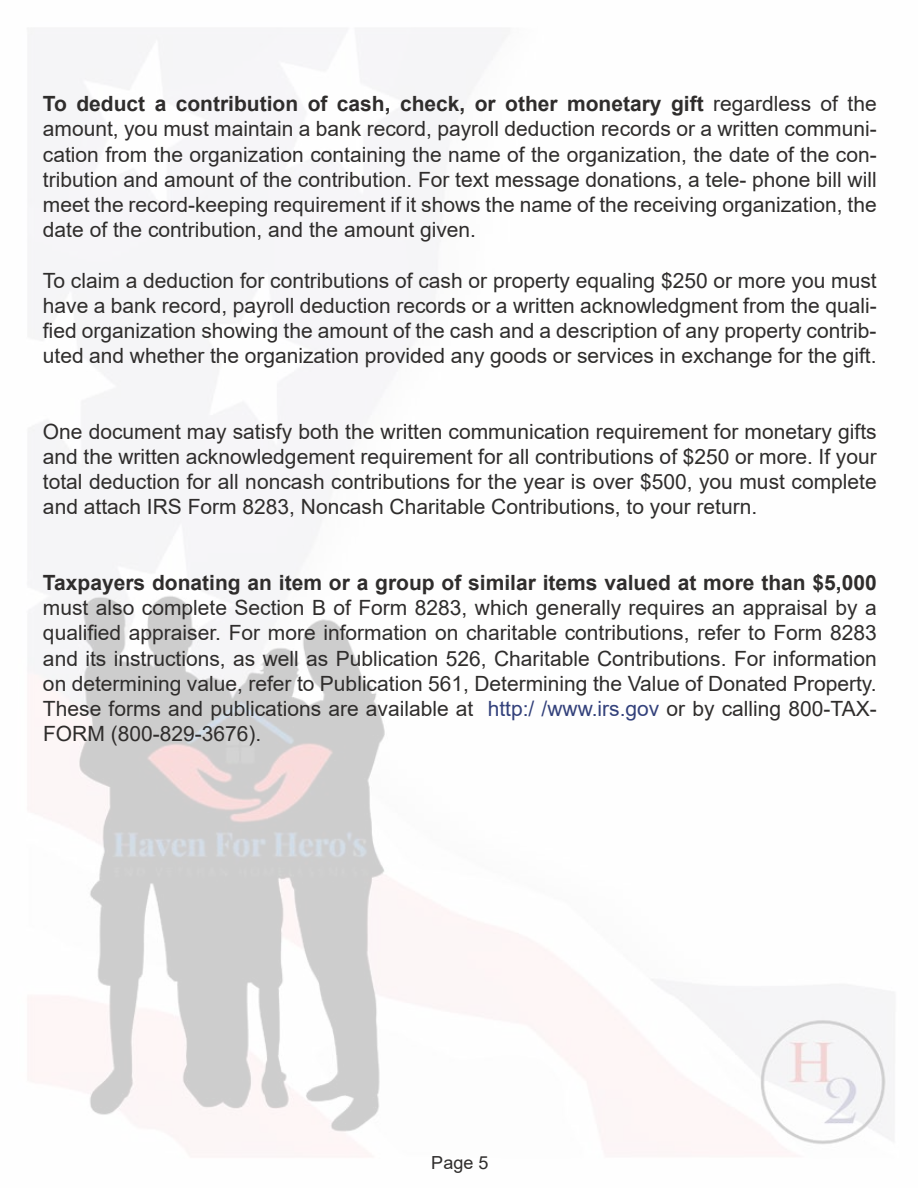
<style>
.page{position:relative;width:918px;height:1188px;background:#fff}
.page>*{position:absolute;margin:0;border:0;box-sizing:border-box;transform-origin:0 0}
.t1{font:21px/25.2px "Arial";color:#2f2d2c;text-align:justify}
.t2{font:700 21px "Arial";color:#2f2d2c}
.t3{font:18px "Arial";color:#2f2d2c}
.s1{font-weight:700}
.s2{color:#33417b}
</style>
<div class="page">
<img style="left:28px;top:28px;width:866px;height:1129px">
<p class="t1" style="left:43px;top:91px;width:835px"><span class="s1">To deduct a contribution of cash, check, or other monetary gift</span> regardless of the amount, you must maintain a bank record, payroll deduction records or a written communi&shy;cation from the organization containing the name of the organization, the date of the con&shy;tribution and amount of the contribution. For text message donations, a tele- phone bill will meet the record-keeping requirement if it shows the name of the receiving organization, the date of the contribution, and the amount given.</p>
<p class="t1" style="left:43px;top:267px;width:835px">To claim a deduction for contributions of cash or property equaling $250 or more you must have a bank record, payroll deduction records or a written acknowledgment from the quali&shy;fied organization showing the amount of the cash and a description of any property contrib&shy;uted and whether the organization provided any goods or services in exchange for the gift.</p>
<p class="t1" style="left:43px;top:419px;width:835px">One document may satisfy both the written communication requirement for monetary gifts and the written acknowledgement requirement for all contributions of $250 or more. If your total deduction for all noncash contributions for the year is over $500, you must complete and attach IRS Form 8283, Noncash Charitable Contributions, to your return.</p>
<p class="t2" style="left:43px;top:568px;width:835px">Taxpayers donating an item or a group of similar items valued at more than $5,000</p>
<p class="t1" style="left:43px;top:595px;width:835px">must also complete Section B of Form 8283, which generally requires an appraisal by a qualified appraiser. For more information on charitable contributions, refer to Form 8283 and its instructions, as well as Publication 526, Charitable Contributions. For information on determining value, refer to Publication 561, Determining the Value of Donated Property.<br>These forms and publications are available at <span class="s2">http:/ /www.irs.gov</span> or by calling 800-TAX-FORM (800-829-3676).</p>
<p class="t3" style="left:431px;top:1150px;width:59px">Page 5</p>
</div>
